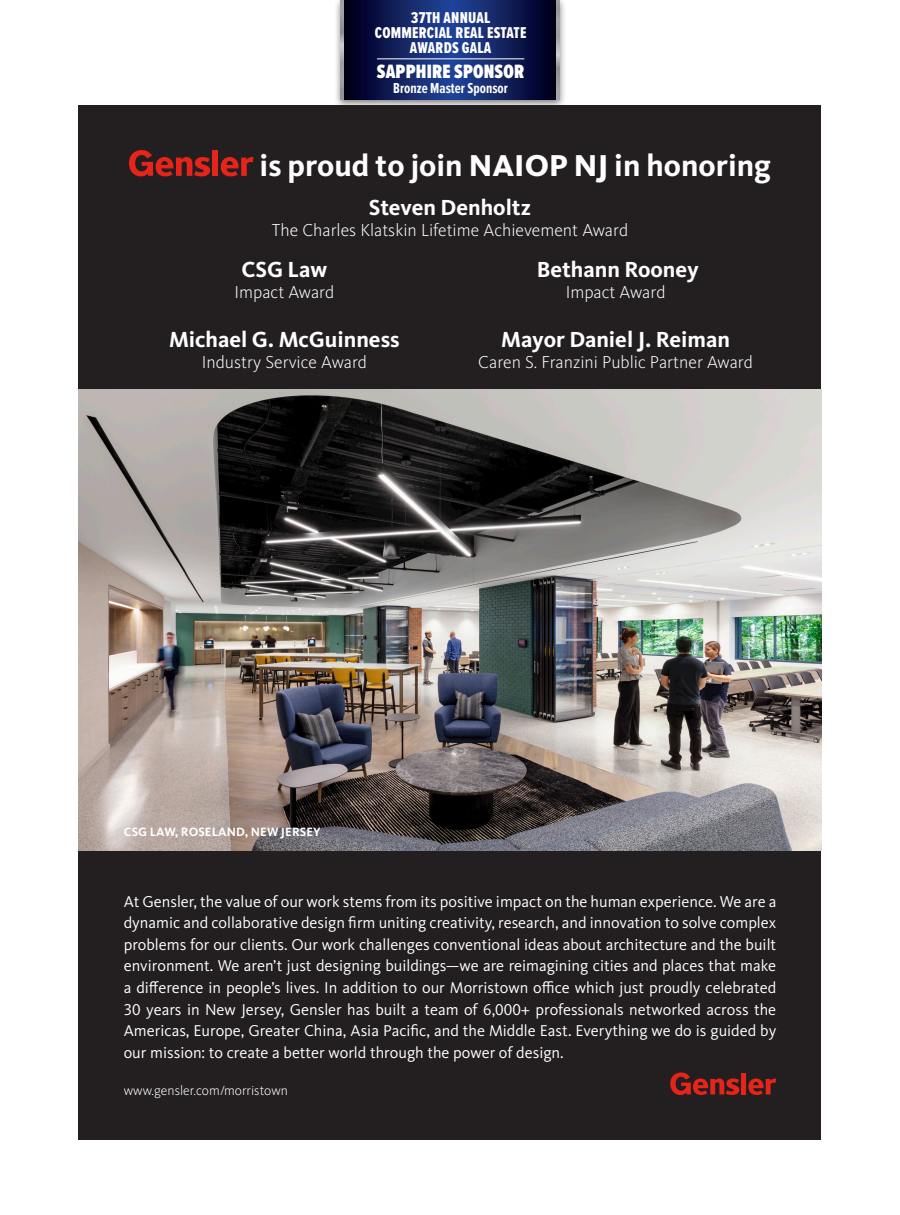
<style>
.page{position:relative;width:900px;height:1215px;background:#fff}
.page>*{position:absolute;margin:0;border:0;box-sizing:border-box;transform-origin:0 0}
.t1{font:700 31.25px "Kievit OT";color:#fff}
.t2{font:700 22.62px "Kievit OT";color:#fff}
.t3{font:900 20px "Proxima Nova Ex Cn";letter-spacing:.01em;color:#fff}
.t4{font:17.88px "Kievit OT Light";color:#fff}
.t5{font:16.25px/21.6px "Kievit OT";color:#fff;text-align:justify}
.t6{font:16.25px/15px "Proxima Nova Ex Cn Extrabld";letter-spacing:.015em;color:#fff;text-align:center}
.t7{font:700 15px "Proxima Nova Ex Cn";color:#fff}
.t8{font:13.75px "Kievit OT Light";color:#fff}
.t9{font:700 12.5px "Kievit OT";letter-spacing:.01em;color:#fff}
.s1{font-weight:800}
</style>
<div class="page">
<div style="left:333px;top:0;width:234px;height:110px;background:#231f20;opacity:.6"></div>
<svg style="left:344px;top:0;width:212px;height:100px;background:#11215b"></svg>
<svg style="left:556px;top:0;width:3px;height:100px"></svg>
<svg style="left:341px;top:0;width:3px;height:100px"></svg>
<div style="left:79px;top:105px;width:742px;height:1035px;background:#231f20"></div>
<div style="left:741px;top:1073px;width:5px;height:21px;background:#e72419"></div>
<svg style="left:748px;top:1078px;width:28px;height:17px"></svg>
<svg style="left:670px;top:1073px;width:69px;height:22px"></svg>
<div style="left:212px;top:150px;width:6px;height:26px;background:#e72419"></div>
<svg style="left:221px;top:157px;width:33px;height:19px"></svg>
<svg style="left:129px;top:150px;width:81px;height:26px"></svg>
<img style="left:79px;top:389px;width:742px;height:462px">
<hr style="left:377px;top:59px;width:147px;height:1px;background:#fff">
<p class="t6" style="left:375px;top:10px;width:153px">37TH ANNUAL<br>COMMERCIAL REAL ESTATE<br>AWARDS GALA</p>
<p class="t3" style="left:377px;top:57px;width:149px">SAPPHIRE SPONSOR</p>
<p class="t7" style="left:393px;top:77px;width:116px">Bronze Master Sponsor</p>
<p class="t1" style="left:260px;top:148px;width:513px">is proud to join <span class="s1">NAIOP NJ</span> in honoring</p>
<p class="t2" style="left:369px;top:194px;width:164px">Steven Denholtz</p>
<p class="t4" style="left:272px;top:220px;width:358px">The Charles Klatskin Lifetime Achievement Award</p>
<p class="t2" style="left:241px;top:256px;width:88px">CSG Law</p>
<p class="t4" style="left:235px;top:283px;width:101px">Impact Award</p>
<p class="t2" style="left:169px;top:326px;width:232px">Michael G. McGuinness</p>
<p class="t4" style="left:202px;top:353px;width:167px">Industry Service Award</p>
<p class="t2" style="left:537px;top:256px;width:163px">Bethann Rooney</p>
<p class="t4" style="left:566px;top:283px;width:101px">Impact Award</p>
<p class="t2" style="left:501px;top:326px;width:231px">Mayor Daniel J. Reiman</p>
<p class="t4" style="left:478px;top:353px;width:276px">Caren S. Franzini Public Partner Award</p>
<p class="t9" style="left:124px;top:824px;width:198px">CSG LAW, ROSELAND, NEW JERSEY</p>
<p class="t5" style="left:124px;top:891px;width:654px">At Gensler, the value of our work stems from its positive impact on the human experience. We are a dynamic and collaborative design firm uniting creativity, research, and innovation to solve complex problems for our clients. Our work challenges conventional ideas about architecture and the built environment. We aren’t just designing buildings—we are reimagining cities and places that make a difference in people’s lives. In addition to our Morristown office which just proudly celebrated 30 years in New Jersey, Gensler has built a team of 6,000+ professionals networked across the Americas, Europe, Greater China, Asia Pacific, and the Middle East. Everything we do is guided by our mission: to create a better world through the power of design.</p>
<p class="t8" style="left:124px;top:1083px;width:166px">www.gensler.com/morristown</p>
</div>
